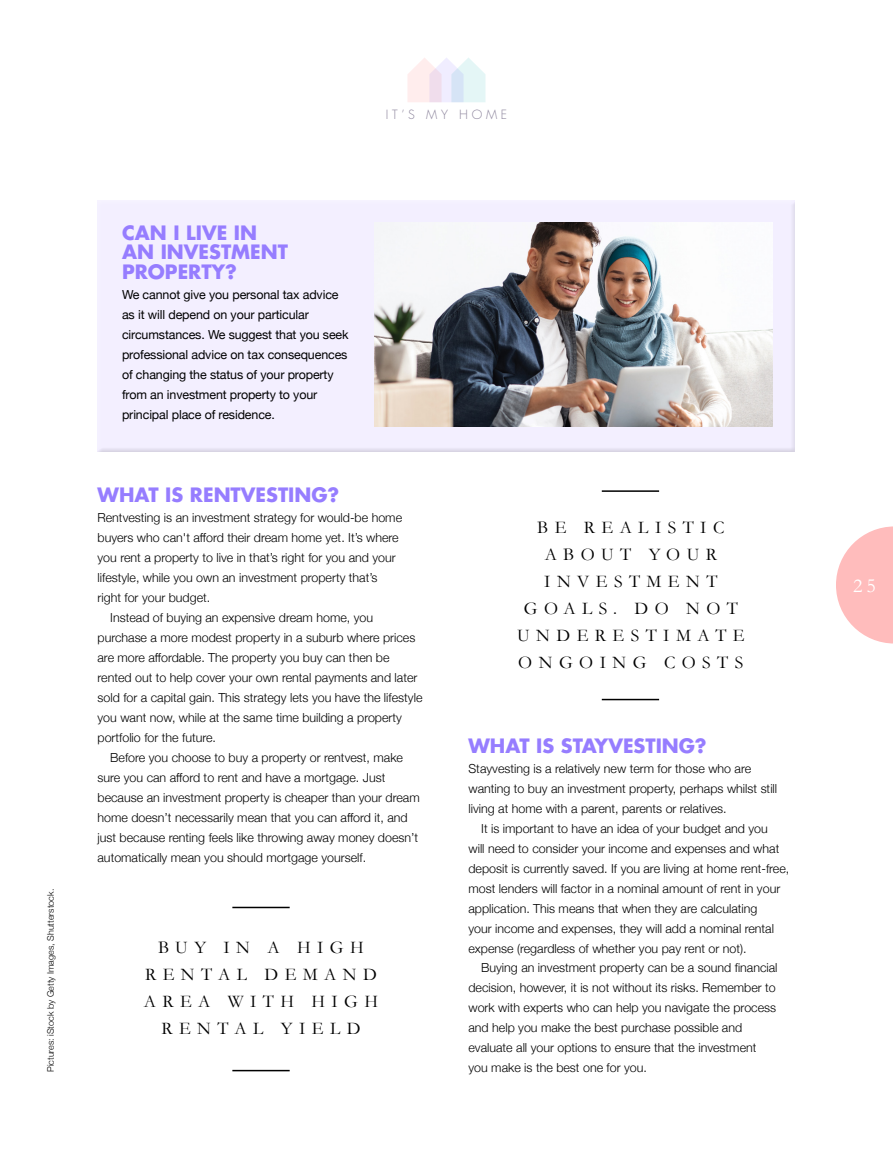
<style>
.page{position:relative;width:893px;height:1170px;background:#fff}
.page>*{position:absolute;margin:0;border:0;box-sizing:border-box;transform-origin:0 0}
.t1{font:19.95px "Garamond";color:#fff}
.t2{font:700 19.2px/19.8px "Futura Std";color:#967dff}
.t3{font:17.85px/27px "Garamond";letter-spacing:.36em;color:#000;text-align:center}
.t4{font:300 12.45px/20px "Helvetica Neue";color:#000}
.t5{font:12.45px/20px "Helvetica Neue";letter-spacing:-.01em;color:#000}
.t6{font:300 12.45px "Futura Std";letter-spacing:.3em;color:#8b839b}
.t7{font:300 9px "Helvetica Neue";color:#000}
</style>
<div class="page">
<svg style="left:408px;top:58px;width:77px;height:44px;background:#efeef5"></svg>
<svg style="left:836px;top:526px;width:57px;height:117px"></svg>
<div style="left:94px;top:197px;width:706px;height:255px;background:#000;opacity:.25"></div>
<img style="left:374px;top:222px;width:398px;height:204px">
<hr style="left:602px;top:490px;width:57px;height:2px;background:#000">
<hr style="left:602px;top:698px;width:57px;height:2px;background:#000">
<hr style="left:232px;top:906px;width:58px;height:2px;background:#000">
<hr style="left:232px;top:1069px;width:58px;height:2px;background:#000">
<p class="t6" style="left:386px;top:107px;width:123px">IT’S MY HOME</p>
<p class="t7" style="left:43px;top:1071px;width:185px;rotate:-90deg">Pictures: iStock by Getty Images, Shutterstock.</p>
<h2 class="t2" style="left:122px;top:222px;width:167px">CAN I LIVE IN<br>AN INVESTMENT<br>PROPERTY?</h2>
<p class="t5" style="left:122px;top:286px;width:228px">We cannot give you personal tax advice as it will depend on your particular circumstances. We suggest that you seek professional advice on tax consequences of changing the status of your property from an investment property to your principal place of residence.</p>
<h2 class="t2" style="left:98px;top:485px;width:243px">WHAT IS RENTVESTING?</h2>
<p class="t4" style="left:98px;top:507px;width:306px">Rentvesting is an investment strategy for would-be home</p>
<p class="t4" style="left:98px;top:527px;width:303px">buyers who can't afford their dream home yet. It’s where</p>
<p class="t4" style="left:98px;top:547px;width:300px">you rent a property to live in that’s right for you and your</p>
<p class="t4" style="left:98px;top:566px;width:281px">lifestyle, while you own an investment property that’s</p>
<p class="t4" style="left:98px;top:586px;width:114px">right for your budget.</p>
<p class="t4" style="left:110px;top:606px;width:264px">Instead of buying an expensive dream home, you</p>
<p class="t4" style="left:98px;top:626px;width:319px">purchase a more modest property in a suburb where prices</p>
<p class="t4" style="left:98px;top:646px;width:294px">are more affordable. The property you buy can then be</p>
<p class="t4" style="left:98px;top:666px;width:321px">rented out to help cover your own rental payments and later</p>
<p class="t4" style="left:98px;top:686px;width:326px">sold for a capital gain. This strategy lets you have the lifestyle</p>
<p class="t4" style="left:98px;top:706px;width:306px">you want now, while at the same time building a property</p>
<p class="t4" style="left:98px;top:726px;width:120px">portfolio for the future.</p>
<p class="t4" style="left:110px;top:746px;width:294px">Before you choose to buy a property or rentvest, make</p>
<p class="t4" style="left:98px;top:766px;width:289px">sure you can afford to rent and have a mortgage. Just</p>
<p class="t4" style="left:98px;top:786px;width:324px">because an investment property is cheaper than your dream</p>
<p class="t4" style="left:98px;top:806px;width:312px">home doesn’t necessarily mean that you can afford it, and</p>
<p class="t4" style="left:98px;top:826px;width:322px">just because renting feels like throwing away money doesn’t</p>
<p class="t4" style="left:98px;top:846px;width:270px">automatically mean you should mortgage yourself.</p>
<h3 class="t3" style="left:144px;top:933px;width:236px">BUY IN A HIGH<br>RENTAL DEMAND<br>AREA WITH HIGH<br>RENTAL YIELD</h3>
<h3 class="t3" style="left:517px;top:513px;width:229px">BE REALISTIC<br>ABOUT YOUR<br>INVESTMENT<br>GOALS. DO NOT<br>UNDERESTIMATE<br>ONGOING COSTS</h3>
<h2 class="t2" style="left:468px;top:735px;width:240px">WHAT IS STAYVESTING?</h2>
<p class="t4" style="left:468px;top:757px;width:310px">Stayvesting is a relatively new term for those who are wanting to buy an investment property, perhaps whilst still living at home with a parent, parents or relatives.</p>
<p class="t4" style="left:468px;top:817px;width:322px;text-indent:13px">It is important to have an idea of your budget and you<br>will need to consider your income and expenses and what deposit is currently saved. If you are living at home rent-free, most lenders will factor in a nominal amount of rent in your application. This means that when they are calculating<br>your income and expenses, they will add a nominal rental expense (regardless of whether you pay rent or not).</p>
<p class="t4" style="left:468px;top:957px;width:311px;text-indent:13px">Buying an investment property can be a sound financial decision, however, it is not without its risks. Remember to work with experts who can help you navigate the process and help you make the best purchase possible and evaluate all your options to ensure that the investment you make is the best one for you.</p>
<h1 class="t1" style="left:853px;top:574px;width:24px">25</h1>
</div>
